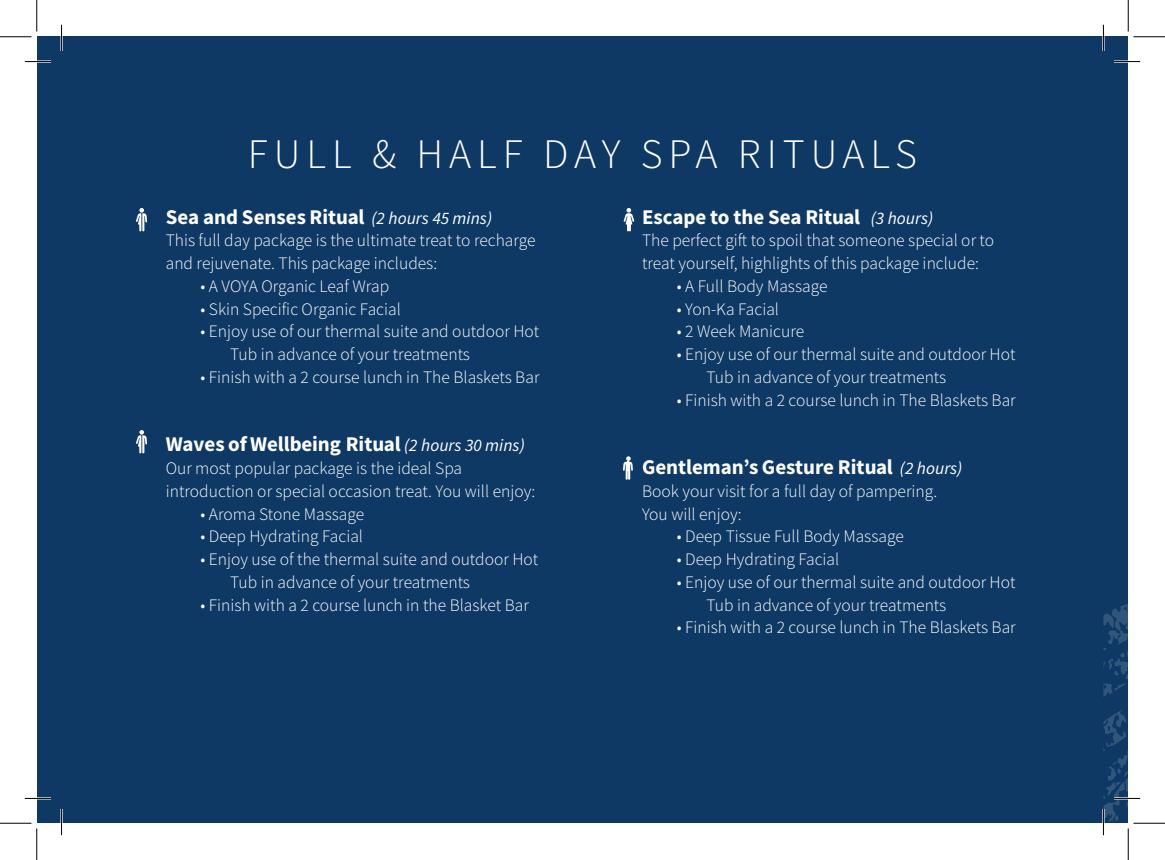
<style>
.page{position:relative;width:1165px;height:860px;background:#fff}
.page>*{position:absolute;margin:0;border:0;box-sizing:border-box;transform-origin:0 0}
.t1{font:42px "Source Sans Variable";letter-spacing:.14em;color:#fff}
.t2{font:21px "Source Sans Variable";color:#fff}
.t3{font:17.5px/22.8px "Source Sans Variable";color:#fff}
.s1{font-style:italic;font-size:17.5px}
</style>
<div class="page">
<div style="left:37px;top:37px;width:1066px;height:786px;background:#0d3964"></div>
<div style="left:1103px;top:37px;width:25px;height:786px;background:#0d3964"></div>
<svg style="left:136px;top:208px;width:11px;height:23px"></svg>
<svg style="left:136px;top:430px;width:11px;height:23px"></svg>
<svg style="left:623px;top:456px;width:10px;height:24px"></svg>
<svg style="left:624px;top:208px;width:10px;height:23px"></svg>
<hr style="left:25px;top:60px;width:26px;height:3px;background:#fff">
<hr style="left:1114px;top:60px;width:26px;height:3px;background:#fff">
<hr style="left:25px;top:797px;width:26px;height:2px;background:#fff">
<hr style="left:60px;top:25px;width:3px;height:26px;background:#fff">
<hr style="left:60px;top:809px;width:3px;height:26px;background:#fff">
<hr style="left:1102px;top:25px;width:2px;height:26px;background:#fff">
<hr style="left:1102px;top:809px;width:2px;height:26px;background:#fff">
<svg style="left:25px;top:61px;width:26px;height:1px"></svg>
<svg style="left:1114px;top:61px;width:26px;height:1px"></svg>
<svg style="left:25px;top:798px;width:26px;height:1px"></svg>
<svg style="left:61px;top:25px;width:1px;height:26px"></svg>
<svg style="left:61px;top:809px;width:1px;height:26px"></svg>
<svg style="left:1103px;top:25px;width:1px;height:26px"></svg>
<svg style="left:1103px;top:604px;width:37px;height:231px"></svg>
<hr style="left:1133px;top:822px;width:32px;height:2px;background:#fff">
<hr style="left:1127px;top:828px;width:2px;height:32px;background:#fff">
<hr style="left:0;top:36px;width:32px;height:1px;background:#000">
<hr style="left:1133px;top:36px;width:32px;height:1px;background:#000">
<hr style="left:0;top:823px;width:32px;height:1px;background:#000">
<hr style="left:1133px;top:823px;width:32px;height:1px;background:#000">
<hr style="left:36px;top:0;width:1px;height:31px;background:#000">
<hr style="left:36px;top:828px;width:1px;height:32px;background:#000">
<hr style="left:1128px;top:0;width:1px;height:31px;background:#000">
<hr style="left:1128px;top:828px;width:1px;height:32px;background:#000">
<p class="t1" style="left:248px;top:128px;width:671px">FULL &amp; HALF DAY SPA RITUALS</p>
<p class="t2" style="left:166px;top:204px;width:328px">Sea and Senses Ritual <span class="s1">(2 hours 45 mins)</span></p>
<p class="t3" style="left:166px;top:229px;width:371px">This full day package is the ultimate treat to recharge and rejuvenate. This package includes:</p>
<p class="t3" style="left:200px;top:275px;width:190px">• A VOYA Organic Leaf Wrap</p>
<p class="t3" style="left:200px;top:298px;width:202px">• Skin Specific Organic Facial</p>
<p class="t3" style="left:230px;top:320px;width:311px;text-indent:-30px">• Enjoy use of our thermal suite and outdoor Hot<br>Tub in advance of your treatments</p>
<p class="t3" style="left:200px;top:366px;width:341px">• Finish with a 2 course lunch in The Blaskets Bar</p>
<p class="t2" style="left:166px;top:431px;width:361px">Waves of Wellbeing Ritual <span class="s1">(2 hours 30 mins)</span></p>
<p class="t3" style="left:166px;top:457px;width:371px">Our most popular package is the ideal Spa introduction or special occasion treat. You will enjoy:</p>
<p class="t3" style="left:200px;top:502px;width:165px">• Aroma Stone Massage</p>
<p class="t3" style="left:200px;top:525px;width:164px">• Deep Hydrating Facial</p>
<p class="t3" style="left:230px;top:548px;width:310px;text-indent:-30px">• Enjoy use of the thermal suite and outdoor Hot<br>Tub in advance of your treatments</p>
<p class="t3" style="left:200px;top:593px;width:330px">• Finish with a 2 course lunch in the Blasket Bar</p>
<p class="t2" style="left:642px;top:204px;width:293px">Escape to the Sea Ritual <span class="s1">(3 hours)</span></p>
<p class="t3" style="left:642px;top:229px;width:354px">The perfect gift to spoil that someone special or to treat yourself, highlights of this package include:</p>
<p class="t3" style="left:677px;top:275px;width:152px">• A Full Body Massage</p>
<p class="t3" style="left:677px;top:298px;width:104px">• Yon-Ka Facial</p>
<p class="t3" style="left:677px;top:320px;width:129px">• 2 Week Manicure</p>
<p class="t3" style="left:706px;top:343px;width:311px;text-indent:-30px">• Enjoy use of our thermal suite and outdoor Hot<br>Tub in advance of your treatments</p>
<p class="t3" style="left:677px;top:389px;width:341px">• Finish with a 2 course lunch in The Blaskets Bar</p>
<p class="t2" style="left:642px;top:454px;width:322px">Gentleman’s Gesture Ritual <span class="s1">(2 hours)</span></p>
<p class="t3" style="left:642px;top:480px;width:297px">Book your visit for a full day of pampering.</p>
<p class="t3" style="left:642px;top:502px;width:101px">You will enjoy:</p>
<p class="t3" style="left:677px;top:525px;width:229px">• Deep Tissue Full Body Massage</p>
<p class="t3" style="left:677px;top:548px;width:164px">• Deep Hydrating Facial</p>
<p class="t3" style="left:706px;top:571px;width:311px;text-indent:-30px">• Enjoy use of our thermal suite and outdoor Hot<br>Tub in advance of your treatments</p>
<p class="t3" style="left:677px;top:616px;width:341px">• Finish with a 2 course lunch in The Blaskets Bar</p>
</div>
